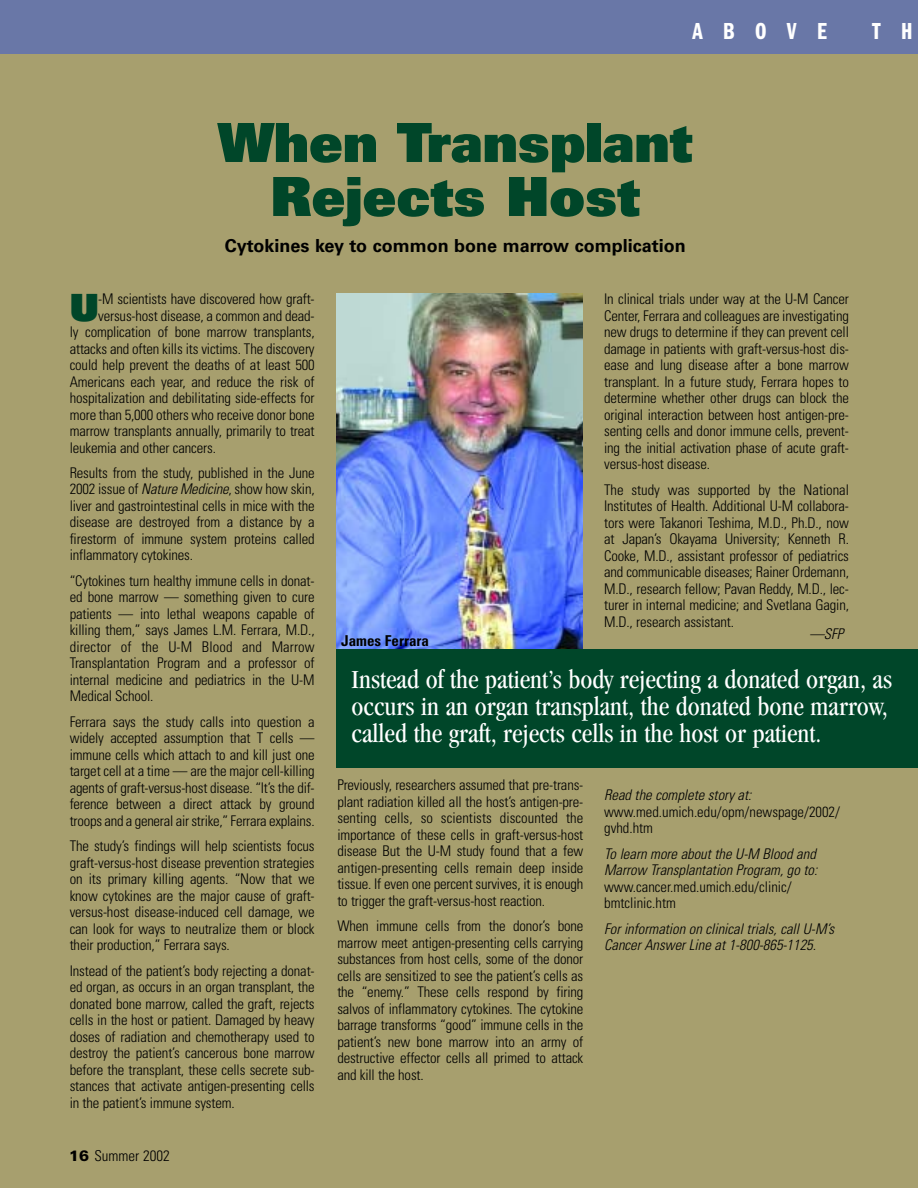
<style>
.page{position:relative;width:918px;height:1188px;background:#fff}
.page>*{position:absolute;margin:0;border:0;box-sizing:border-box;transform-origin:0 0}
.t1{font:900 54px/54px "Univers";color:#004629;text-align:center}
.t2{font:900 37.5px "Univers";color:#004629}
.t3{font:condensed 27px/27px "Garamond";color:#fff}
.t4{font:24px "Franklin Gothic Demi Cmpr";letter-spacing:.85em;color:#fff}
.t5{font:700 18px "Univers";color:#000}
.t6{font:300 condensed 15px "Univers";color:#000}
.t7{font:700 condensed 15px "Univers";color:#000}
.t8{font:300 condensed 14.7px/16.5px "Univers";letter-spacing:-.01em;color:#000;text-align:justify}
.t9{font:italic 300 condensed 14.7px/16.5px "Univers";color:#000}
.s1{font-style:italic}
.s2{font-weight:900;font-stretch:normal}
</style>
<div class="page">
<div style="left:0;top:51px;width:918px;height:1137px;background:#a79f6e"></div>
<div style="left:0;top:0;width:918px;height:54px;background:#6977a7"></div>
<img style="left:337px;top:293px;width:246px;height:357px">
<div style="left:337px;top:650px;width:581px;height:118px;background:#004629"></div>
<h3 class="t4" style="left:693px;top:23px;width:136px">ABOVE</h3>
<h3 class="t4" style="left:872px;top:23px;width:42px">T H</h3>
<h1 class="t1" style="left:218px;top:121px;width:476px">When Transplant<br>Rejects Host</h1>
<p class="t5" style="left:225px;top:239px;width:462px">Cytokines key to common bone marrow complication</p>
<h2 class="t2" style="left:70px;top:293px;width:31px">U</h2>
<p class="t8" style="left:98px;top:292px;width:218px">-M scientists have discovered how graft-</p>
<p class="t8" style="left:98px;top:309px;width:218px">versus-host disease, a common and dead-</p>
<p class="t8" style="left:70px;top:325px;width:246px">ly complication of bone marrow transplants,</p>
<p class="t8" style="left:70px;top:342px;width:246px">attacks and often kills its victims. The discovery</p>
<p class="t8" style="left:70px;top:358px;width:246px">could help prevent the deaths of at least 500</p>
<p class="t8" style="left:70px;top:375px;width:246px">Americans each year, and reduce the risk of</p>
<p class="t8" style="left:70px;top:391px;width:246px">hospitalization and debilitating side-effects for</p>
<p class="t8" style="left:70px;top:408px;width:246px">more than 5,000 others who receive donor bone</p>
<p class="t8" style="left:70px;top:424px;width:246px">marrow transplants annually, primarily to treat</p>
<p class="t8" style="left:70px;top:441px;width:148px">leukemia and other cancers.</p>
<p class="t8" style="left:70px;top:466px;width:246px">Results from the study, published in the June 2002 issue of <span class="s1">Nature Medicine</span>, show how skin, liver and gastrointestinal cells in mice with the disease are destroyed from a distance by a firestorm of immune system proteins called inflammatory cytokines.</p>
<p class="t8" style="left:70px;top:574px;width:246px">“Cytokines turn healthy immune cells in donat&shy;ed bone marrow — something given to cure patients — into lethal weapons capable of killing them,” says James L.M. Ferrara, M.D., director of the U-M Blood and Marrow Transplantation Program and a professor of internal medicine and pediatrics in the U-M Medical School.</p>
<p class="t8" style="left:70px;top:715px;width:246px">Ferrara says the study calls into question a widely accepted assumption that T cells — immune cells which attach to and kill just one target cell at a time — are the major cell-killing agents of graft-versus-host disease. “It’s the dif&shy;ference between a direct attack by ground troops and a general air strike,” Ferrara explains.</p>
<p class="t8" style="left:70px;top:839px;width:246px">The study’s findings will help scientists focus graft-versus-host disease prevention strategies on its primary killing agents. “Now that we know cytokines are the major cause of graft&shy;versus-host disease-induced cell damage, we can look for ways to neutralize them or block their production,” Ferrara says.</p>
<p class="t8" style="left:70px;top:964px;width:246px">Instead of the patient’s body rejecting a donat&shy;ed organ, as occurs in an organ transplant, the donated bone marrow, called the graft, rejects cells in the host or patient. Damaged by heavy doses of radiation and chemotherapy used to destroy the patient’s cancerous bone marrow before the transplant, these cells secrete sub&shy;stances that activate antigen-presenting cells in the patient’s immune system.</p>
<p class="t6" style="left:69px;top:1150px;width:102px"><span class="s2">16</span> Summer 2002</p>
<p class="t7" style="left:341px;top:635px;width:89px">James Ferrara</p>
<p class="t8" style="left:604px;top:292px;width:246px">In clinical trials under way at the U-M Cancer Center, Ferrara and colleagues are investigating new drugs to determine if they can prevent cell damage in patients with graft-versus-host dis&shy;ease and lung disease after a bone marrow transplant. In a future study, Ferrara hopes to determine whether other drugs can block the original interaction between host antigen-pre&shy;senting cells and donor immune cells, prevent&shy;ing the initial activation phase of acute graft&shy;versus-host disease.</p>
<p class="t8" style="left:604px;top:483px;width:246px">The study was supported by the National Institutes of Health. Additional U-M collabora&shy;tors were Takanori Teshima, M.D., Ph.D., now at Japan’s Okayama University; Kenneth R.<br>Cooke, M.D., assistant professor of pediatrics and communicable diseases; Rainer Ordemann, M.D., research fellow; Pavan Reddy, M.D., lec&shy;turer in internal medicine; and Svetlana Gagin, M.D., research assistant.</p>
<p class="t9" style="left:809px;top:627px;width:35px">—SFP</p>
<h3 class="t3" style="left:352px;top:668px;width:542px">Instead of the patient’s body rejecting a donated organ, as occurs in an organ transplant, the donated bone marrow, called the graft, rejects cells in the host or patient.</h3>
<p class="t8" style="left:337px;top:778px;width:248px">Previously, researchers assumed that pre-trans&shy;plant radiation killed all the host’s antigen-pre&shy;senting cells, so scientists discounted the importance of these cells in graft-versus-host disease But the U-M study found that a few antigen-presenting cells remain deep inside tissue. If even one percent survives, it is enough to trigger the graft-versus-host reaction.</p>
<p class="t8" style="left:337px;top:919px;width:248px">When immune cells from the donor’s bone marrow meet antigen-presenting cells carrying substances from host cells, some of the donor cells are sensitized to see the patient’s cells as the “enemy.” These cells respond by firing salvos of inflammatory cytokines. The cytokine barrage transforms “good” immune cells in the patient’s new bone marrow into an army of destructive effector cells all primed to attack and kill the host.</p>
<p class="t9" style="left:604px;top:789px;width:149px">Read the complete story at:</p>
<p class="t8" style="left:604px;top:805px;width:237px">www.med.umich.edu/opm/newspage/2002/ gvhd.htm</p>
<p class="t9" style="left:604px;top:847px;width:215px">To learn more about the U-M Blood and<br>Marrow Transplantation Program, go to:</p>
<p class="t8" style="left:604px;top:880px;width:189px">www.cancer.med.umich.edu/clinic/ bmtclinic.htm</p>
<p class="t9" style="left:604px;top:922px;width:231px">For information on clinical trials, call U-M’s<br>Cancer Answer Line at 1-800-865-1125.</p>
</div>
